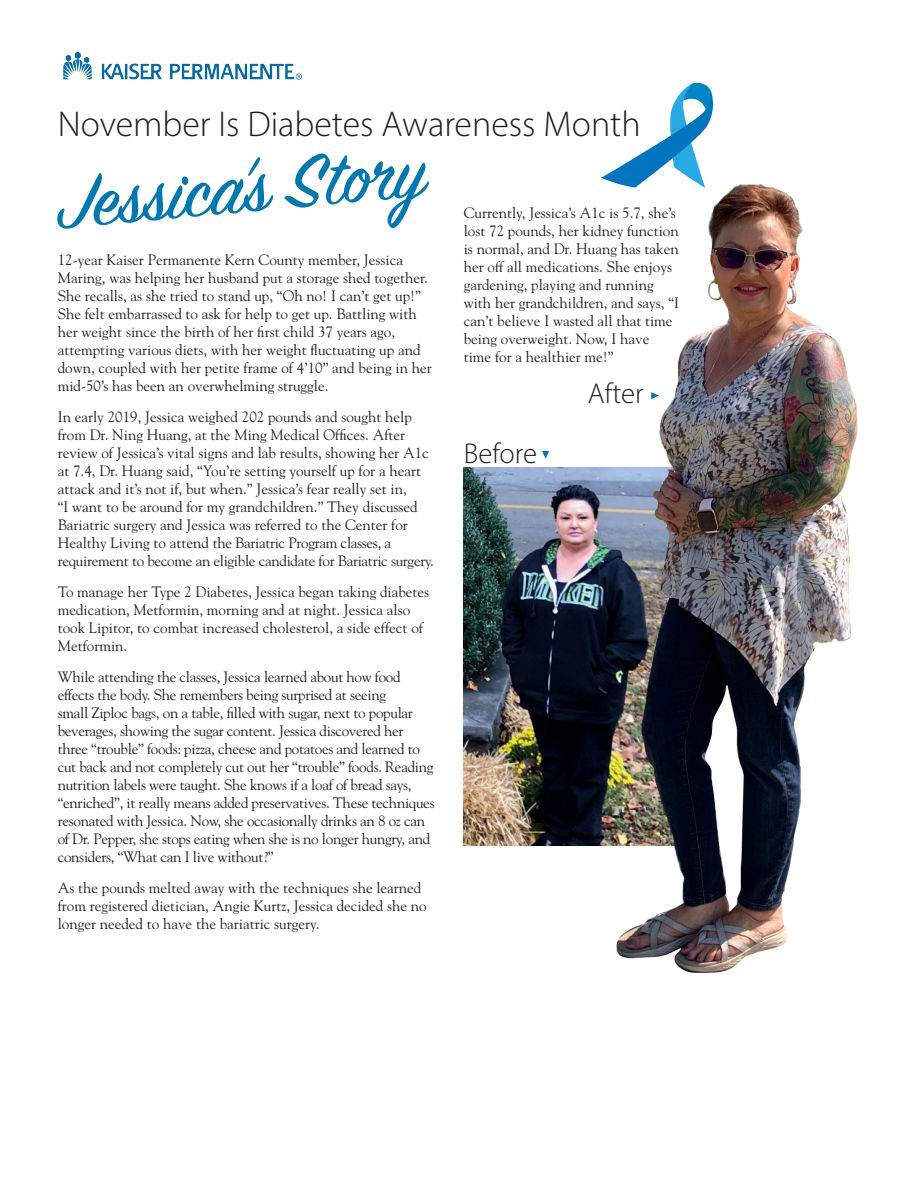
<style>
.page{position:relative;width:918px;height:1188px;background:#fff}
.page>*{position:absolute;margin:0;border:0;box-sizing:border-box;transform-origin:0 0}
.t1{font:81.75px "Sign Painter House Script";color:#0078ae}
.headlines{font:300 36px "Myriad Pro";color:#231f20}
.headlines-2{font:300 28.8px "Myriad Pro";color:#231f20}
.t2{font:15px/18px "Goudy Std";color:#231f20}
.t3{font:15px/18px "Goudy Std";letter-spacing:-.02em;color:#231f20}
</style>
<div class="page">
<svg style="left:662px;top:82px;width:52px;height:59px"></svg>
<img style="left:464px;top:468px;width:137px;height:378px">
<img style="left:601px;top:141px;width:257px;height:832px">
<svg style="left:651px;top:392px;width:8px;height:7px"></svg>
<svg style="left:542px;top:451px;width:7px;height:8px"></svg>
<img style="left:63px;top:52px;width:238px;height:27px">
<p class="headlines" style="left:58px;top:103px;width:585px">November Is Diabetes Awareness Month</p>
<p class="t1" style="left:51px;top:153px;width:372px;rotate:-5deg">Jessica’s Story</p>
<p class="t2" style="left:464px;top:203px;width:217px">Currently, Jessica’s A1c is 5.7, she’s lost 72 pounds, her kidney function is normal, and Dr. Huang has taken her off all medications. She enjoys gardening, playing and running with her grandchildren, and says, “I can’t believe I wasted all that time being overweight. Now, I have time for a healthier me!”</p>
<p class="t2" style="left:58px;top:251px;width:376px">12-year Kaiser Permanente Kern County member, Jessica Maring, was helping her husband put a storage shed together.<br>She recalls, as she tried to stand up, “Oh no! I can’t get up!” She felt embarrassed to ask for help to get up. Battling with her weight since the birth of her first child 37 years ago, attempting various diets, with her weight fluctuating up and down, coupled with her petite frame of 4’10” and being in her mid-50’s has been an overwhelming struggle.</p>
<p class="t2" style="left:58px;top:408px;width:378px">In early 2019, Jessica weighed 202 pounds and sought help from Dr. Ning Huang, at the Ming Medical Offices. After review of Jessica’s vital signs and lab results, showing her A1c at 7.4, Dr. Huang said, “You’re setting yourself up for a heart attack and it’s not if, but when.” Jessica’s fear really set in,<br>“I want to be around for my grandchildren.” They discussed Bariatric surgery and Jessica was referred to the Center for Healthy Living to attend the Bariatric Program classes, a requirement to become an eligible candidate for Bariatric surgery.</p>
<p class="t2" style="left:58px;top:583px;width:373px">To manage her Type 2 Diabetes, Jessica began taking diabetes medication, Metformin, morning and at night. Jessica also took Lipitor, to combat increased cholesterol, a side effect of Metformin.</p>
<p class="t3" style="left:58px;top:668px;width:378px">While attending the classes, Jessica learned about how food effects the body. She remembers being surprised at seeing<br>small Ziploc bags, on a table, filled with sugar, next to popular beverages, showing the sugar content. Jessica discovered her three “trouble” foods: pizza, cheese and potatoes and learned to cut back and not completely cut out her “trouble” foods. Reading nutrition labels were taught. She knows if a loaf of bread says, “enriched”, it really means added preservatives. These techniques resonated with Jessica. Now, she occasionally drinks an 8 oz can of Dr. Pepper, she stops eating when she is no longer hungry, and considers, “What can I live without?”</p>
<p class="t2" style="left:58px;top:879px;width:371px">As the pounds melted away with the techniques she learned from registered dietician, Angie Kurtz, Jessica decided she no longer needed to have the bariatric surgery.</p>
<p class="headlines-2" style="left:588px;top:376px;width:57px">After</p>
<p class="headlines-2" style="left:464px;top:436px;width:75px">Before</p>
</div>
